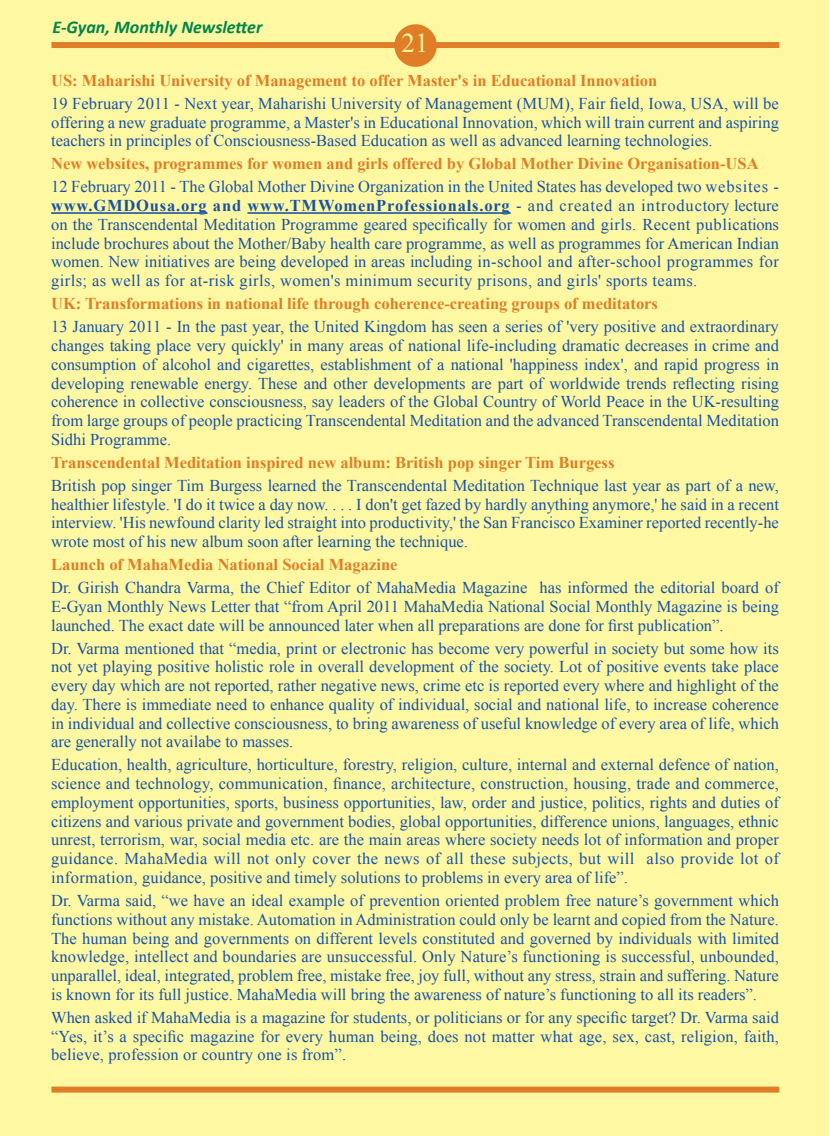
<style>
.page{position:relative;width:830px;height:1136px;background:#fff}
.page>*{position:absolute;margin:0;border:0;box-sizing:border-box;transform-origin:0 0}
.t1{font:27px "Times New Roman";color:#fff89f}
.t2{font:italic 700 18px "Calibri";color:#00854a}
.t3{font:16.5px/18.8px "Times New Roman";color:#1752a4;text-align:justify}
.t4{font:700 16.5px "Times New Roman";color:#e07e27}
.s1{font-weight:700}
</style>
<div class="page">
<div style="left:1px;top:1px;width:827px;height:1134px;background:#fff8a3"></div>
<div style="left:51px;top:42px;width:728px;height:6px;background:#e07e27"></div>
<div style="left:395px;top:25px;width:41px;height:41px;background:#e07e27;border-radius:50%"></div>
<div style="left:394px;top:24px;width:42px;height:43px;border:2px solid #e07e27;border-radius:50%"></div>
<div style="left:51px;top:1086px;width:728px;height:6px;background:#e07e27"></div>
<hr style="left:51px;top:212px;width:156px;height:2px;background:#1752a4">
<hr style="left:247px;top:212px;width:263px;height:2px;background:#1752a4">
<p class="t2" style="left:53px;top:15px;width:211px">E-Gyan, Monthly Newsletter</p>
<h1 class="t1" style="left:401px;top:25px;width:28px">21</h1>
<p class="t4" style="left:51px;top:69px;width:607px">US : Maharishi University of Management to offer Master's in Educational Innovation</p>
<p class="t3" style="left:51px;top:94px;width:729px">19 February 2011 - Next year, Maharishi University of Management (MUM), Fair field, Iowa, USA, will be offering a new graduate programme, a Master's in Educational Innovation, which will train current and aspiring teachers in principles of Consciousness-Based Education as well as advanced learning technologies.</p>
<p class="t4" style="left:51px;top:152px;width:686px">New websites, programmes for women and girls offered by Global Mother Divine Organisation-USA</p>
<p class="t3" style="left:51px;top:177px;width:729px">12 February 2011 - The Global Mother Divine Organization in the United States has developed two websites - <span class="s1">www.GMDOusa.org and www.TMWomenProfessionals.org</span> - and created an introductory lecture on the Transcendental Meditation Programme geared specifically for women and girls. Recent publications include brochures about the Mother/Baby health care programme, as well as programmes for American Indian women. New initiatives are being developed in areas including in-school and after-school programmes for girls; as well as for at-risk girls, women's minimum security prisons, and girls' sports teams.</p>
<p class="t4" style="left:51px;top:292px;width:608px">UK: Transformations in national life through coherence-creating groups of meditators</p>
<p class="t3" style="left:51px;top:317px;width:729px">13 January 2011 - In the past year, the United Kingdom has seen a series of 'very positive and extraordinary changes taking place very quickly' in many areas of national life-including dramatic decreases in crime and consumption of alcohol and cigarettes, establishment of a national 'happiness index', and rapid progress in developing renewable energy. These and other developments are part of worldwide trends reflecting rising coherence in collective consciousness, say leaders of the Global Country of World Peace in the UK-resulting from large groups of people practicing Transcendental Meditation and the advanced Transcendental Meditation Sidhi Programme.</p>
<p class="t4" style="left:51px;top:451px;width:564px">Transcendental Meditation inspired new album: British pop singer Tim Burgess</p>
<p class="t3" style="left:51px;top:475px;width:729px">British pop singer Tim Burgess learned the Transcendental Meditation Technique last year as part of a new, healthier lifestyle. 'I do it twice a day now. . . . I don't get fazed by hardly anything anymore,' he said in a recent interview. 'His newfound clarity led straight into productivity,' the San Francisco Examiner reported recently-he wrote most of his new album soon after learning the technique.</p>
<p class="t4" style="left:51px;top:553px;width:348px">Launch of MahaMedia National Social Magazine</p>
<p class="t3" style="left:51px;top:578px;width:729px">Dr. Girish Chandra Varma, the Chief Editor of MahaMedia Magazine has informed the editorial board of E-Gyan Monthly News Letter that “from April 2011 MahaMedia National Social Monthly Magazine is being launched. The exact date will be announced later when all preparations are done for first publication”.</p>
<p class="t3" style="left:51px;top:638px;width:729px">Dr. Varma mentioned that “media, print or electronic has become very powerful in society but some how its not yet playing positive holistic role in overall development of the society. Lot of positive events take place every day which are not reported, rather negative news, crime etc is reported every where and highlight of the day. There is immediate need to enhance quality of individual, social and national life, to increase coherence in individual and collective consciousness, to bring awareness of useful knowledge of every area of life, which are generally not availabe to masses.</p>
<p class="t3" style="left:51px;top:755px;width:729px">Education, health, agriculture, horticulture, forestry, religion, culture, internal and external defence of nation, science and technology, communication, finance, architecture, construction, housing, trade and commerce, employment opportunities, sports, business opportunities, law, order and justice, politics, rights and duties of citizens and various private and government bodies, global opportunities, difference unions, languages, ethnic unrest, terrorism, war, social media etc. are the main areas where society needs lot of information and proper guidance. MahaMedia will not only cover the news of all these subjects, but will also provide lot of information, guidance, positive and timely solutions to problems in every area of life”.</p>
<p class="t3" style="left:51px;top:890px;width:729px">Dr. Varma said, “we have an ideal example of prevention oriented problem free nature’s government which functions without any mistake. Automation in Administration could only be learnt and copied from the Nature.<br>The human being and governments on different levels constituted and governed by individuals with limited knowledge, intellect and boundaries are unsuccessful. Only Nature’s functioning is successful, unbounded, unparallel, ideal, integrated, problem free, mistake free, joy full, without any stress, strain and suffering. Nature is known for its full justice. MahaMedia will bring the awareness of nature’s functioning to all its readers”.</p>
<p class="t3" style="left:51px;top:1007px;width:729px">When asked if MahaMedia is a magazine for students, or politicians or for any specific target? Dr. Varma said “Yes, it’s a specific magazine for every human being, does not matter what age, sex, cast, religion, faith, believe, profession or country one is from”.</p>
</div>
